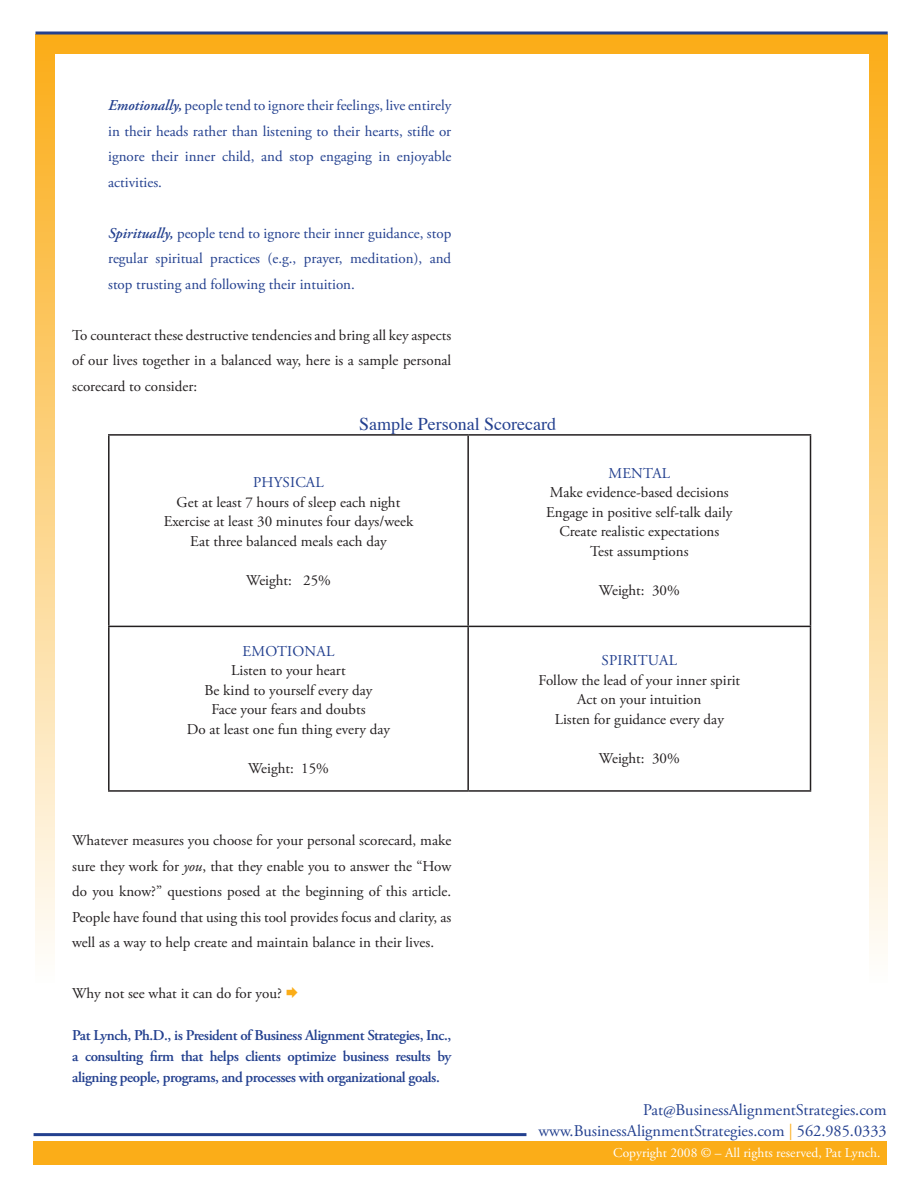
<style>
.page{position:relative;width:918px;height:1188px;background:#fff}
.page>*{position:absolute;margin:0;border:0;box-sizing:border-box;transform-origin:0 0}
.t1{font:18px "Times";color:#23408f}
.t2{font:16.35px "Adobe Garamond Pro";color:#23408f}
.t3{font:15px/25.5px "Adobe Garamond Pro";color:#231f20;text-align:justify}
.t4{font:15px/25.5px "Adobe Garamond Pro";color:#23408f;text-align:justify}
.t5{font:600 15px/21px "Adobe Garamond Pro";letter-spacing:-.03em;color:#23408f;text-align:justify}
.t6{font:13.5px "Adobe Garamond Pro";color:#fff}
.s1{font-weight:600;font-style:italic}
.s2{font-style:italic}
.s3{color:#fbad18}
</style>
<div class="page">
<div style="left:36px;top:34px;width:852px;height:949px;background:linear-gradient(to bottom,#fbac17,#fefefd)"></div>
<hr style="left:36px;top:32px;width:852px;height:2px;background:#23408f">
<hr style="left:34px;top:1133px;width:492px;height:3px;background:#23408f">
<div style="left:34px;top:1141px;width:853px;height:24px;background:#fbad18"></div>
<div style="left:55px;top:54px;width:814px;height:1041px;background:#fff"></div>
<hr style="left:108px;top:434px;width:360px;height:2px;background:#231f20">
<hr style="left:108px;top:436px;width:2px;height:190px;background:#231f20">
<hr style="left:468px;top:434px;width:343px;height:2px;background:#231f20">
<hr style="left:467px;top:436px;width:2px;height:190px;background:#231f20">
<hr style="left:810px;top:436px;width:1px;height:190px;background:#231f20">
<hr style="left:108px;top:626px;width:360px;height:1px;background:#231f20">
<hr style="left:108px;top:627px;width:2px;height:163px;background:#231f20">
<hr style="left:468px;top:626px;width:343px;height:1px;background:#231f20">
<hr style="left:467px;top:627px;width:2px;height:163px;background:#231f20">
<hr style="left:810px;top:627px;width:1px;height:163px;background:#231f20">
<hr style="left:108px;top:790px;width:360px;height:2px;background:#231f20">
<hr style="left:468px;top:790px;width:343px;height:2px;background:#231f20">
<p class="t4" style="left:108px;top:93px;width:345px"><span class="s1">Emotionally,</span> people tend to ignore their feelings, live entirely in their heads rather than listening to their hearts, stifle or ignore their inner child, and stop engaging in enjoyable activities.</p>
<p class="t4" style="left:108px;top:221px;width:345px"><span class="s1">Spiritually,</span> people tend to ignore their inner guidance, stop regular spiritual practices (e.g., prayer, meditation), and stop trusting and following their intuition.</p>
<p class="t3" style="left:72px;top:323px;width:381px">To counteract these destructive tendencies and bring all key aspects of our lives together in a balanced way, here is a sample personal scorecard to consider:</p>
<p class="t1" style="left:359px;top:407px;width:198px">Sample Personal Scorecard</p>
<p class="t4" style="left:253px;top:470px;width:39px">Physical</p>
<p class="t3" style="left:177px;top:490px;width:225px">Get at least 7 hours of sleep each night</p>
<p class="t3" style="left:164px;top:509px;width:251px">Exercise at least 30 minutes four days/week</p>
<p class="t3" style="left:190px;top:529px;width:198px">Eat three balanced meals each day</p>
<p class="t3" style="left:246px;top:568px;width:86px">Weight: 25%</p>
<p class="t4" style="left:243px;top:639px;width:21px">Emotional</p>
<p class="t3" style="left:231px;top:658px;width:116px">Listen to your heart</p>
<p class="t3" style="left:205px;top:678px;width:170px">Be kind to yourself every day</p>
<p class="t3" style="left:211px;top:697px;width:156px">Face your fears and doubts</p>
<p class="t3" style="left:187px;top:717px;width:205px">Do at least one fun thing every day</p>
<p class="t3" style="left:248px;top:756px;width:82px">Weight: 15%</p>
<p class="t3" style="left:72px;top:828px;width:381px">Whatever measures you choose for your personal scorecard, make sure they work for <span class="s2">you</span>, that they enable you to answer the “How do you know?” questions posed at the beginning of this article.<br>People have found that using this tool provides focus and clarity, as well as a way to help create and maintain balance in their lives.</p>
<p class="t3" style="left:72px;top:981px;width:211px">Why not see what it can do for you?</p>
<p class="t5" style="left:72px;top:1025px;width:381px">Pat Lynch, Ph.D., is President of Business Alignment Strategies, Inc., a consulting firm that helps clients optimize business results by aligning people, programs, and processes with organizational goals.</p>
<p class="t4" style="left:608px;top:461px;width:25px">Mental</p>
<p class="t3" style="left:550px;top:480px;width:180px">Make evidence-based decisions</p>
<p class="t3" style="left:546px;top:500px;width:188px">Engage in positive self-talk daily</p>
<p class="t3" style="left:559px;top:519px;width:162px">Create realistic expectations</p>
<p class="t3" style="left:590px;top:539px;width:100px">Test assumptions</p>
<p class="t3" style="left:599px;top:578px;width:82px">Weight: 30%</p>
<p class="t4" style="left:602px;top:648px;width:68px">Spi ritual</p>
<p class="t3" style="left:538px;top:668px;width:203px">Follow the lead of your inner spirit</p>
<p class="t3" style="left:577px;top:687px;width:126px">Act on your intuition</p>
<p class="t3" style="left:555px;top:707px;width:171px">Listen for guidance every day</p>
<p class="t3" style="left:599px;top:746px;width:82px">Weight: 30%</p>
<p class="t2" style="left:643px;top:1100px;width:245px">Pat@BusinessAlignmentStrategies.com</p>
<p class="t2" style="left:539px;top:1121px;width:350px">www.BusinessAlignmentStrategies.com <span class="s3">|</span> 562.985.0333</p>
<p class="t6" style="left:613px;top:1144px;width:269px">Copyright 2008 © – All rights reserved, Pat Lynch.</p>
</div>
